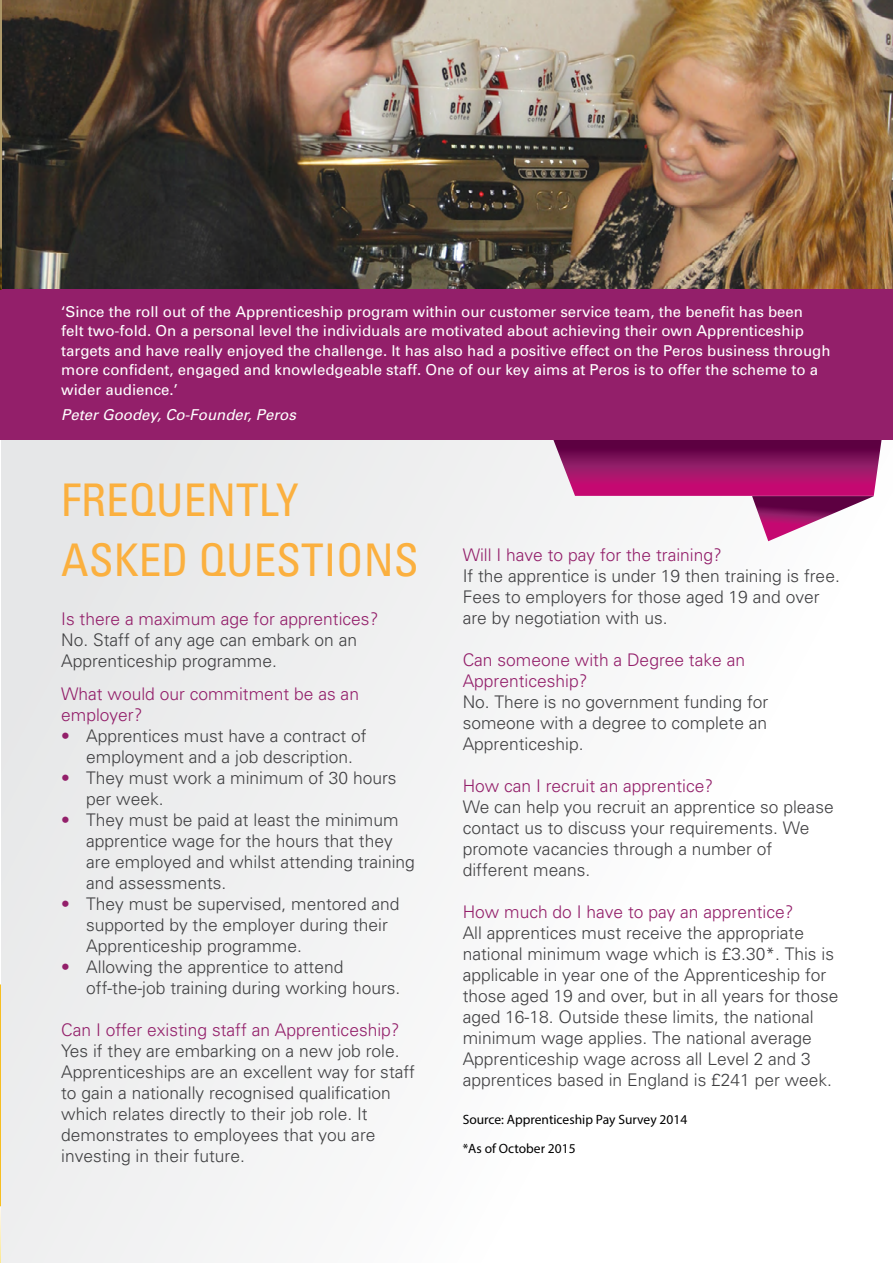
<style>
.page{position:relative;width:893px;height:1263px;background:#fff}
.page>*{position:absolute;margin:0;border:0;box-sizing:border-box;transform-origin:0 0}
.t1{font:condensed 45px/60px "Univers";color:#fbb03f}
.t2{font:300 17.4px/21px "Univers";color:#404042}
.t3{font:300 17.4px/21px "Univers";color:#931f6a}
.t4{font:15px/19.5px "Univers";color:#fff}
.t5{font:italic 15px "Univers";color:#fff}
.t6{font:13.5px/29.2px "Myriad Pro";color:#000}
.s1{color:#931f6a}
</style>
<div class="page">
<svg style="left:0;top:984px;width:1px;height:279px"></svg>
<div style="left:1px;top:0;width:892px;height:1263px;background:linear-gradient(to right,#e8e9ea,#fff)"></div>
<img style="left:1px;top:0;width:892px;height:289px">
<svg style="left:752px;top:496px;width:122px;height:45px"></svg>
<svg style="left:512px;top:440px;width:371px;height:56px"></svg>
<div style="left:0;top:289px;width:893px;height:151px;background:#931f6a"></div>
<img style="left:0;top:0;width:1px;height:289px">
<p class="t4" style="left:61px;top:302px;width:771px">‘Since the roll out of the Apprenticeship program within our customer service team, the benefit has been<br>felt two-fold. On a personal level the individuals are motivated about achieving their own Apprenticeship targets and have really enjoyed the challenge. It has also had a positive effect on the Peros business through more confident, engaged and knowledgeable staff. One of our key aims at Peros is to offer the scheme to a wider audience.’</p>
<p class="t5" style="left:61px;top:405px;width:236px">Peter Goodey, Co-Founder, Peros</p>
<h1 class="t1" style="left:61px;top:469px;width:359px">FREQUENTLY<br>ASKED QUESTIONS</h1>
<p class="t3" style="left:61px;top:608px;width:319px">Is there a maximum age for apprentices?</p>
<p class="t2" style="left:61px;top:629px;width:297px">No. Staff of any age can embark on an<br>Apprenticeship programme.</p>
<p class="t3" style="left:61px;top:683px;width:299px">What would our commitment be as an employer?</p>
<p class="t2" style="left:86px;top:725px;width:282px;text-indent:-25px"><span class="s1">•</span> Apprentices must have a contract of employment and a job description.</p>
<p class="t2" style="left:86px;top:767px;width:312px;text-indent:-25px"><span class="s1">•</span> They must work a minimum of 30 hours per week.</p>
<p class="t2" style="left:86px;top:809px;width:330px;text-indent:-25px"><span class="s1">•</span> They must be paid at least the minimum apprentice wage for the hours that they are employed and whilst attending training and assessments.</p>
<p class="t2" style="left:86px;top:893px;width:315px;text-indent:-25px"><span class="s1">•</span> They must be supervised, mentored and supported by the employer during their<br>Apprenticeship programme.</p>
<p class="t2" style="left:86px;top:956px;width:316px;text-indent:-25px"><span class="s1">•</span> Allowing the apprentice to attend off-the-job training during working hours.</p>
<p class="t3" style="left:61px;top:1019px;width:340px">Can I offer existing staff an Apprenticeship?</p>
<p class="t2" style="left:61px;top:1040px;width:355px">Yes if they are embarking on a new job role.<br>Apprenticeships are an excellent way for staff to gain a nationally recognised qualification which relates directly to their job role. It demonstrates to employees that you are investing in their future.</p>
<p class="t3" style="left:463px;top:545px;width:261px">Will I have to pay for the training?</p>
<p class="t2" style="left:463px;top:566px;width:379px">If the apprentice is under 19 then training is free.<br>Fees to employers for those aged 19 and over are by negotiation with us.</p>
<p class="t3" style="left:463px;top:650px;width:284px">Can someone with a Degree take an<br>Apprenticeship?</p>
<p class="t2" style="left:463px;top:692px;width:307px;text-align:justify">No. There is no government funding for someone with a degree to complete an Apprenticeship.</p>
<p class="t3" style="left:463px;top:776px;width:252px">How can I recruit an apprentice?</p>
<p class="t2" style="left:463px;top:797px;width:373px">We can help you recruit an apprentice so please contact us to discuss your requirements. We promote vacancies through a number of different means.</p>
<p class="t3" style="left:463px;top:902px;width:332px">How much do I have to pay an apprentice?</p>
<p class="t2" style="left:463px;top:923px;width:377px">All apprentices must receive the appropriate national minimum wage which is £3.30*. This is applicable in year one of the Apprenticeship for those aged 19 and over, but in all years for those aged 16-18. Outside these limits, the national minimum wage applies. The national average Apprenticeship wage across all Level 2 and 3 apprentices based in England is £241 per week.</p>
<p class="t6" style="left:463px;top:1104px;width:226px">Source: Apprenticeship Pay Survey 2014 *As of October 2015</p>
</div>
